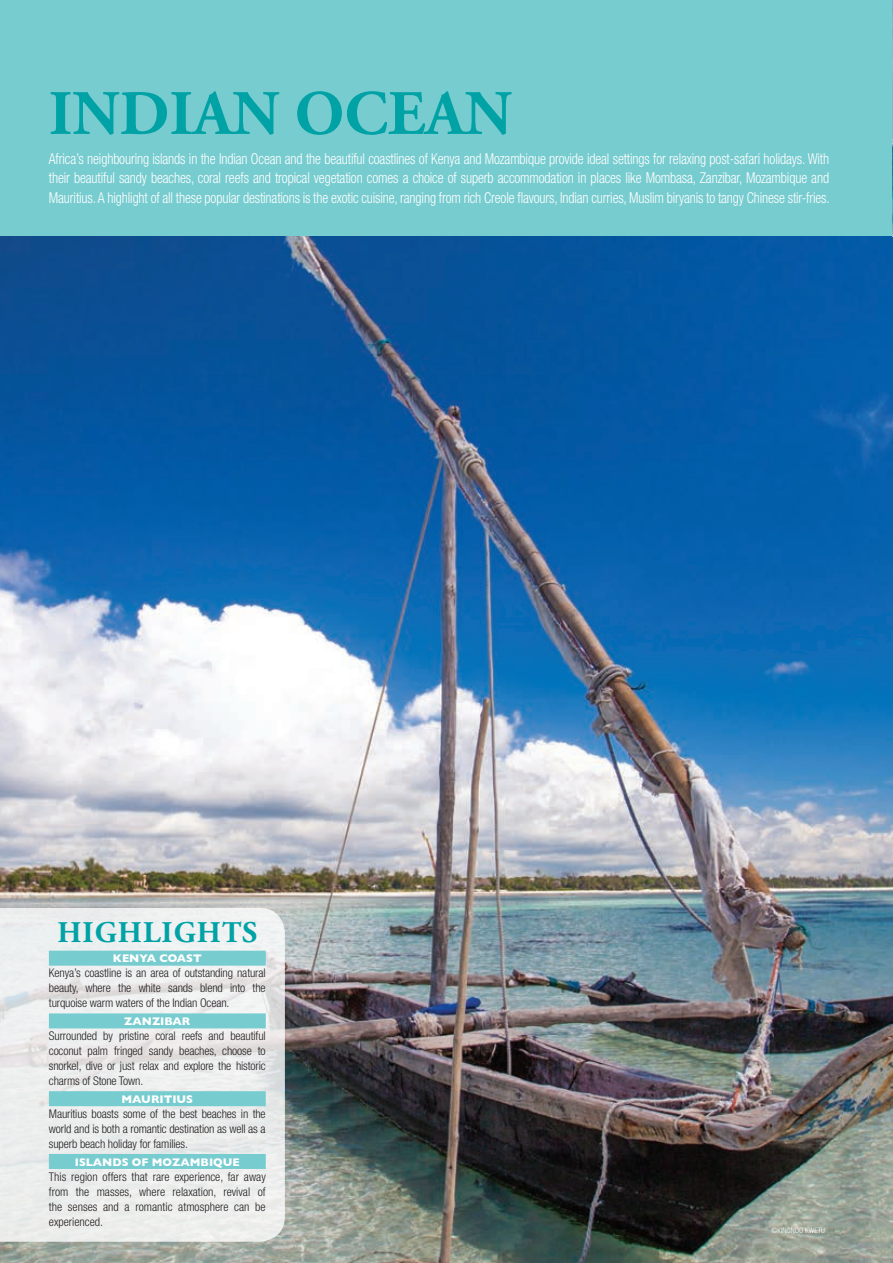
<style>
.page{position:relative;width:893px;height:1263px;background:#77ccd0}
.page>*{position:absolute;margin:0;border:0;box-sizing:border-box;transform-origin:0 0}
.t1{font:700 63.15px "Adobe Garamond Pro";color:#00a2a5}
.t2{font:700 30px "Adobe Garamond Pro";letter-spacing:.035em;color:#00a2a5}
.t3{font:300 condensed 15px/19.5px "Helvetica Neue";letter-spacing:-.01em;color:#fff;text-align:justify;scale:.92 1}
.t4{font:300 condensed 12px/15px "Helvetica Neue";letter-spacing:-.01em;color:#231f20;text-align:justify}
.t5{font:700 11.25px "Gill Sans";color:#fff}
.t6{font:300 condensed 7.5px "Helvetica Neue";letter-spacing:.01em;color:#fff}
</style>
<div class="page">
<img style="left:0;top:237px;width:893px;height:1026px">
<svg style="left:0;top:908px;width:285px;height:334px;fill:#eceeee"></svg>
<div style="left:49px;top:951px;width:217px;height:15px;background:#77ccd0"></div>
<div style="left:49px;top:1013px;width:217px;height:15px;background:#77ccd0"></div>
<div style="left:49px;top:1091px;width:217px;height:15px;background:#77ccd0"></div>
<div style="left:49px;top:1154px;width:217px;height:15px;background:#77ccd0"></div>
<img style="left:892px;top:1px;width:1px;height:236px">
<h1 class="t1" style="left:49px;top:77px;width:464px">INDIAN OCEAN</h1>
<p class="t3" style="left:49px;top:149px;width:850px">Africa’s neighbouring islands in the Indian Ocean and the beautiful coastlines of Kenya and Mozambique provide ideal settings for relaxing post-safari holidays. With their beautiful sandy beaches, coral reefs and tropical vegetation comes a choice of superb accommodation in places like Mombasa, Zanzibar, Mozambique and Mauritius. A highlight of all these popular destinations is the exotic cuisine, ranging from rich Creole flavours, Indian curries, Muslim biryanis to tangy Chinese stir-fries.</p>
<h2 class="t2" style="left:57px;top:915px;width:201px">HIGHLIGHTS</h2>
<p class="t5" style="left:113px;top:949px;width:90px">KENYA COAST</p>
<p class="t4" style="left:49px;top:965px;width:218px">Kenya’s coastline is an area of outstanding natural beauty, where the white sands blend into the turquoise warm waters of the Indian Ocean.</p>
<p class="t5" style="left:124px;top:1012px;width:68px">ZANZIBAR</p>
<p class="t4" style="left:49px;top:1028px;width:218px">Surrounded by pristine coral reefs and beautiful coconut palm fringed sandy beaches, choose to snorkel, dive or just relax and explore the historic charms of Stone Town.</p>
<p class="t5" style="left:121px;top:1090px;width:73px">MAURITIUS</p>
<p class="t4" style="left:49px;top:1106px;width:218px">Mauritius boasts some of the best beaches in the world and is both a romantic destination as well as a superb beach holiday for families.</p>
<p class="t5" style="left:75px;top:1153px;width:166px">ISLANDS OF MOZAMBIQUE</p>
<p class="t4" style="left:49px;top:1169px;width:218px">This region offers that rare experience, far away from the masses, where relaxation, revival of the senses and a romantic atmosphere can be experienced.</p>
<p class="t6" style="left:771px;top:1226px;width:55px">©KINONDO KWETU</p>
</div>
